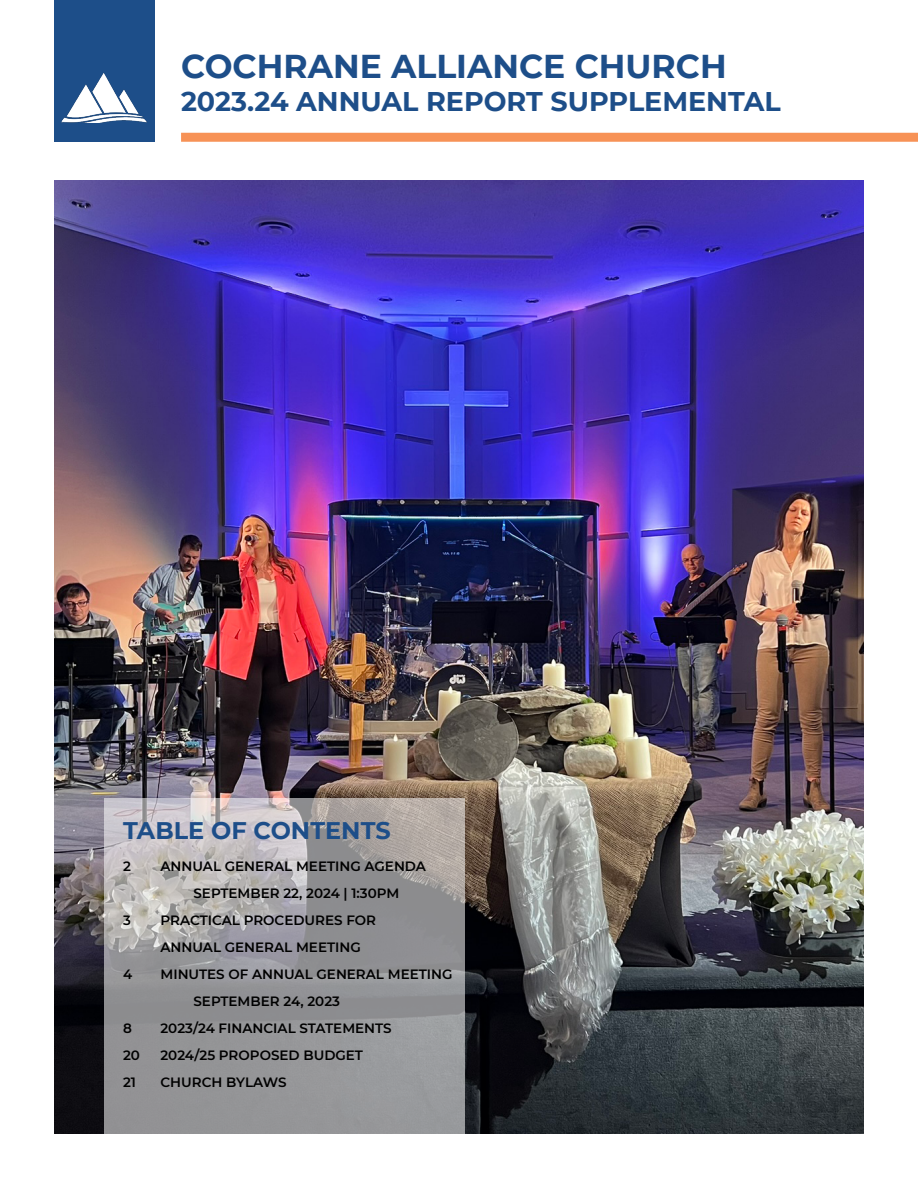
<style>
.page{position:relative;width:918px;height:1188px;background:#fff}
.page>*{position:absolute;margin:0;border:0;box-sizing:border-box;transform-origin:0 0}
.t1{font:700 33px "Montserrat";color:#1d4e89}
.t2{font:700 27px "Montserrat";color:#1d4e89}
.t3{font:700 24px "Montserrat";color:#1d4e89}
.t4{font:600 13.5px/27px "Montserrat";color:#000}
</style>
<div class="page">
<div style="left:181px;top:133px;width:737px;height:9px;background:#f79256"></div>
<div style="left:54px;top:0;width:100px;height:142px;background:#1d4e89"></div>
<img style="left:61px;top:73px;width:86px;height:49px">
<img style="left:54px;top:180px;width:810px;height:954px">
<svg style="left:104px;top:798px;width:361px;height:336px;background:#a09fa1"></svg>
<h1 class="t1" style="left:181px;top:43px;width:547px">COCHRANE ALLIANCE CHURCH</h1>
<h2 class="t2" style="left:181px;top:81px;width:601px">2023.24 ANNUAL REPORT SUPPLEMENTAL</h2>
<h3 class="t3" style="left:123px;top:813px;width:269px">TABLE OF CONTENTS</h3>
<p class="t4" style="left:123px;top:852px;width:9px">2</p>
<p class="t4" style="left:161px;top:852px;width:267px;text-align:center">ANNUAL GENERAL MEETING AGENDA<br>SEPTEMBER 22, 2024 | 1:30PM</p>
<p class="t4" style="left:123px;top:906px;width:9px">3</p>
<p class="t4" style="left:161px;top:906px;width:217px">PRACTICAL PROCEDURES FOR<br>ANNUAL GENERAL MEETING</p>
<p class="t4" style="left:123px;top:960px;width:11px">4</p>
<p class="t4" style="left:193px;top:960px;width:261px;text-indent:-33px">MINUTES OF ANNUAL GENERAL MEETING<br>SEPTEMBER 24, 2023</p>
<p class="t4" style="left:123px;top:1014px;width:10px">8</p>
<p class="t4" style="left:161px;top:1014px;width:233px">2023/24 FINANCIAL STATEMENTS</p>
<p class="t4" style="left:123px;top:1041px;width:18px">20</p>
<p class="t4" style="left:161px;top:1041px;width:204px">2024/25 PROPOSED BUDGET</p>
<p class="t4" style="left:123px;top:1068px;width:15px">21</p>
<p class="t4" style="left:161px;top:1068px;width:128px">CHURCH BYLAWS</p>
</div>
